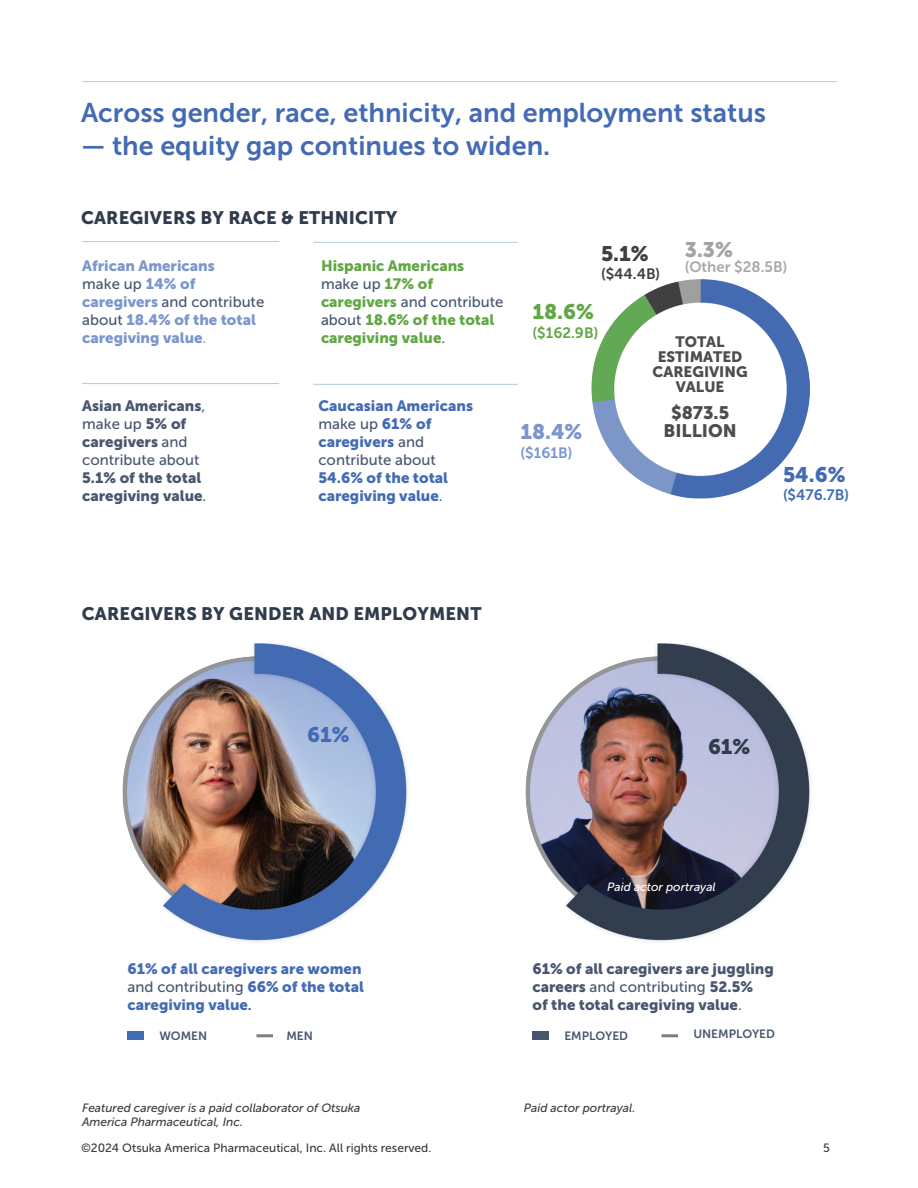
<style>
.page{position:relative;width:918px;height:1188px;background:#fff}
.page>*{position:absolute;margin:0;border:0;box-sizing:border-box;transform-origin:0 0}
.t1{font:27px "Museo Sans 700";color:#436bb4}
.t2{font:21px "Museo Sans 900";color:#436bb4}
.t3{font:21px "Museo Sans 900";color:#61a744}
.t4{font:21px "Museo Sans 900";color:#7a96cd}
.t5{font:21px "Museo Sans 900";color:#404040}
.t6{font:21px "Museo Sans 900";color:#a3a3a3}
.t7{font:21px "Museo Sans 900";color:#303c4c}
.t8{font:18px "Museo Sans 900";letter-spacing:.01em;color:#303c4c}
.t9{font:18px/18px "Museo Sans 900";color:#4d4b4b;text-align:center}
.t10{font:15px/18px "Museo Sans 500";color:#49566f}
.t11{font:15px/18px "Museo Sans 900";color:#49566f}
.t12{font:15px/18px "Museo Sans 900";color:#436bb4}
.t13{font:15px/18px "Museo Sans 900";color:#61a744}
.t14{font:15px/18px "Museo Sans 900";color:#7a96cd}
.t15{font:15px/15px "Museo Sans 900";color:#4d4b4b;text-align:center}
.t16{font:15px "Museo Sans 700";color:#a8a9ad}
.t17{font:15px "Museo Sans 700";color:#436bb4}
.t18{font:15px "Museo Sans 700";color:#61a744}
.t19{font:15px "Museo Sans 700";color:#404040}
.t20{font:15px "Museo Sans 700";color:#7a96cd}
.t21{font:italic 12px/14.4px "Museo Sans 500";color:#373d42}
.t22{font:12px "Museo Sans 500";color:#373d42}
.t23{font:12px "Museo Sans 700";color:#49566f}
.t24{font:italic 12px "Museo Sans 500";color:#fff}
.s1{font-family:"Museo Sans 900";color:#61a744}
.s2{font-family:"Museo Sans 500";color:#49566f}
.s3{font-family:"Museo Sans 900";color:#7a96cd}
.s4{font-family:"Museo Sans 500"}
.s5{font-family:"Museo Sans 900";color:#436bb4}
.s6{font-family:"Museo Sans 900"}
.s7{font-family:"Museo Sans 700";color:#49566f}
</style>
<div class="page">
<img style="left:122px;top:643px;width:286px;height:299px">
<img style="left:525px;top:643px;width:286px;height:299px">
<hr style="left:82px;top:81px;width:755px;height:1px;background:#b4c8e6">
<hr style="left:313px;top:384px;width:205px;height:1px;background:#b4c8e6">
<hr style="left:313px;top:242px;width:205px;height:1px;background:#b4c8e6">
<hr style="left:82px;top:383px;width:197px;height:1px;background:#b4c8e6">
<hr style="left:82px;top:241px;width:197px;height:1px;background:#b4c8e6">
<img style="left:591px;top:279px;width:219px;height:220px">
<div style="left:532px;top:1032px;width:17px;height:8px;background:#49566f"></div>
<div style="left:128px;top:1032px;width:16px;height:8px;background:#436bb4"></div>
<hr style="left:256px;top:1034px;width:17px;height:3px;background:#7c7e81">
<hr style="left:662px;top:1034px;width:16px;height:3px;background:#7c7e81">
<h1 class="t1" style="left:81px;top:98px;width:686px">Across gender, race, ethnicity, and employment status</h1>
<h1 class="t1" style="left:81px;top:131px;width:471px">— the equity gap continues to widen.</h1>
<p class="t8" style="left:81px;top:207px;width:318px">CAREGIVERS BY RACE &amp; ETHNICITY</p>
<p class="t13" style="left:321px;top:257px;width:145px">Hispanic Americans</p>
<p class="t10" style="left:321px;top:275px;width:184px">make up <span class="s1">17% of caregivers</span> and contribute</p>
<p class="t13" style="left:321px;top:311px;width:175px"><span class="s2">about</span> 18.6% of the total caregiving value<span class="s2">.</span></p>
<h2 class="t6" style="left:685px;top:237px;width:50px">3.3%</h2>
<p class="t16" style="left:685px;top:258px;width:104px">(Other $28.5B)</p>
<h2 class="t5" style="left:601px;top:242px;width:49px">5.1%</h2>
<p class="t19" style="left:601px;top:265px;width:61px">($44.4B)</p>
<p class="t14" style="left:82px;top:257px;width:134px">African Americans</p>
<p class="t10" style="left:82px;top:275px;width:184px">make up <span class="s3">14% of caregivers</span> and contribute</p>
<p class="t14" style="left:82px;top:311px;width:175px"><span class="s2">about</span> 18.4% of the total caregiving value<span class="s4">.</span></p>
<h2 class="t3" style="left:532px;top:300px;width:63px">18.6%</h2>
<p class="t18" style="left:532px;top:325px;width:67px">($162.9B)</p>
<p class="t15" style="left:653px;top:334px;width:96px">TOTAL<br>ESTIMATED<br>CAREGIVING<br>VALUE</p>
<p class="t9" style="left:664px;top:404px;width:75px">$873.5<br>BILLION</p>
<p class="t12" style="left:318px;top:396px;width:156px">Caucasian Americans</p>
<p class="t10" style="left:318px;top:415px;width:115px">make up <span class="s5">61% of</span></p>
<p class="t12" style="left:318px;top:432px;width:107px">caregivers <span class="s2">and</span></p>
<p class="t10" style="left:318px;top:451px;width:119px">contribute about</p>
<p class="t12" style="left:318px;top:468px;width:131px">54.6% of the total caregiving value<span class="s2">.</span></p>
<h2 class="t2" style="left:783px;top:463px;width:64px">54.6%</h2>
<p class="t11" style="left:82px;top:396px;width:125px">Asian Americans<span class="s4">,</span></p>
<p class="t10" style="left:82px;top:415px;width:106px">make up <span class="s6">5% of</span></p>
<p class="t11" style="left:82px;top:432px;width:107px">caregivers <span class="s4">and</span></p>
<p class="t10" style="left:82px;top:451px;width:119px">contribute about</p>
<p class="t11" style="left:82px;top:468px;width:126px">5.1% of the total caregiving value<span class="s4">.</span></p>
<h2 class="t4" style="left:521px;top:420px;width:64px">18.4%</h2>
<p class="t20" style="left:520px;top:445px;width:53px">($161B)</p>
<p class="t17" style="left:783px;top:487px;width:68px">($476.7B)</p>
<p class="t8" style="left:82px;top:603px;width:401px">CAREGIVERS BY GENDER AND EMPLOYMENT</p>
<h2 class="t2" style="left:307px;top:722px;width:44px">61%</h2>
<p class="t12" style="left:128px;top:960px;width:236px">61% of all caregivers are women</p>
<p class="t10" style="left:128px;top:978px;width:238px">and contributing <span class="s5">66% of the total</span></p>
<p class="t12" style="left:128px;top:996px;width:126px">caregiving value<span class="s7">.</span></p>
<h2 class="t7" style="left:708px;top:735px;width:44px">61%</h2>
<p class="t24" style="left:607px;top:880px;width:110px">Paid actor portrayal</p>
<p class="t11" style="left:532px;top:960px;width:243px">61% of all caregivers are juggling</p>
<p class="t10" style="left:532px;top:978px;width:222px"><span class="s6">careers</span> and contributing <span class="s6">52.5%</span></p>
<p class="t11" style="left:532px;top:996px;width:211px">of the total caregiving value<span class="s4">.</span></p>
<p class="t23" style="left:159px;top:1029px;width:49px">WOMEN</p>
<p class="t23" style="left:286px;top:1029px;width:28px">MEN</p>
<p class="t23" style="left:564px;top:1029px;width:65px">EMPLOYED</p>
<p class="t23" style="left:693px;top:1027px;width:83px">UNEMPLOYED</p>
<p class="t21" style="left:82px;top:1100px;width:280px">Featured caregiver is a paid collaborator of Otsuka<br>America Pharmaceutical, Inc.</p>
<p class="t21" style="left:524px;top:1100px;width:113px">Paid actor portrayal.</p>
<p class="t22" style="left:81px;top:1141px;width:352px">©2024 Otsuka America Pharmaceutical, Inc. All rights reserved.</p>
<p class="t22" style="left:823px;top:1141px;width:8px">5</p>
</div>
